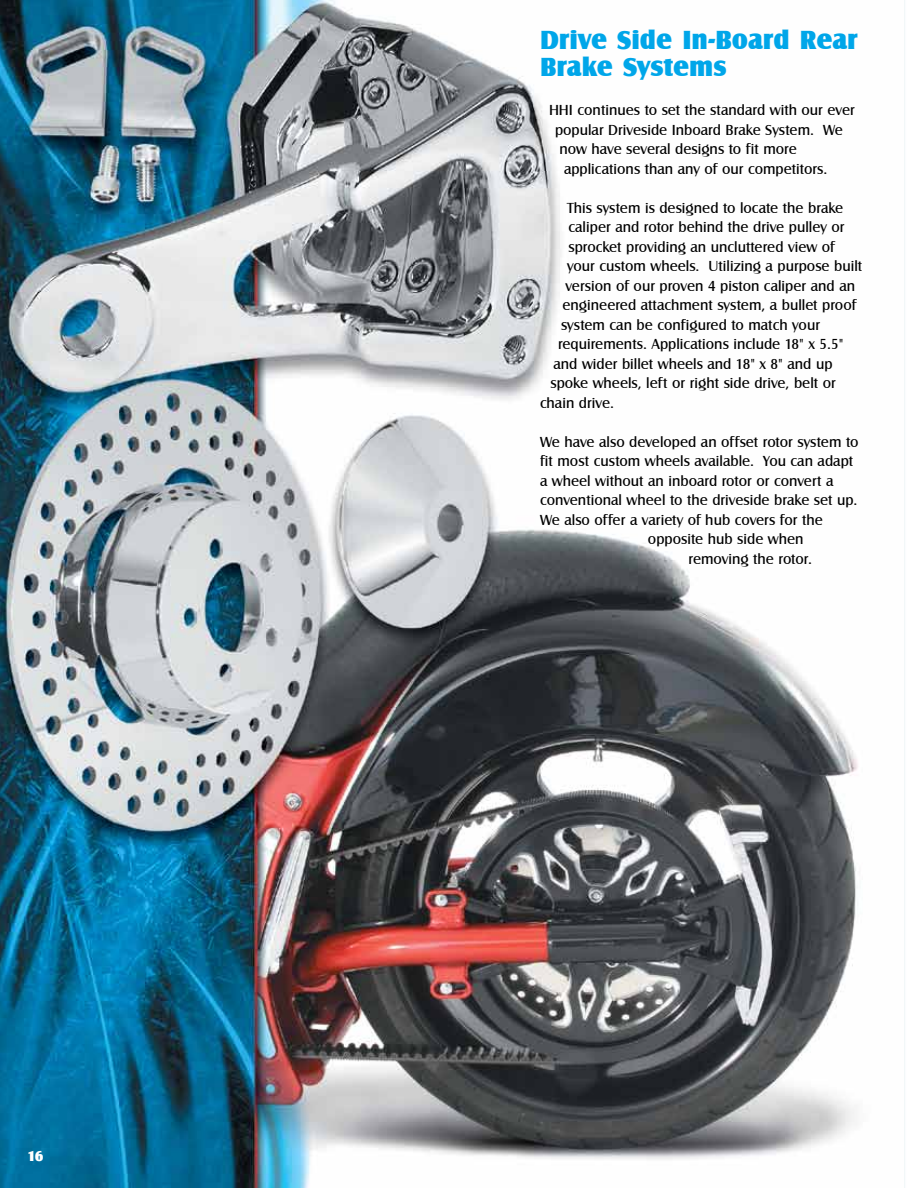
<style>
.page{position:relative;width:918px;height:1188px;background:#fff}
.page>*{position:absolute;margin:0;border:0;box-sizing:border-box;transform-origin:0 0}
.t1{font:27px/27px "Castle T Ultr";color:#00a6e9}
.t2{font:15px "Castle T";color:#000}
.t3{font:15px "Castle T Ultr";color:#fff}
</style>
<div class="page">
<img style="left:0;top:0;width:858px;height:1188px">
<img style="left:904px;top:0;width:1px;height:1188px">
<p class="t3" style="left:27px;top:1147px;width:18px">16</p>
<h1 class="t1" style="left:540px;top:27px;width:319px">Drive Side In-Board Rear<br>Brake Systems</h1>
<p class="t2" style="left:549px;top:102px;width:307px">HHI continues to set the standard with our ever</p>
<p class="t2" style="left:555px;top:122px;width:290px">popular Driveside Inboard Brake System. We</p>
<p class="t2" style="left:560px;top:141px;width:239px">now have several designs to fit more</p>
<p class="t2" style="left:564px;top:161px;width:265px">applications than any of our competitors.</p>
<p class="t2" style="left:567px;top:200px;width:278px">This system is designed to locate the brake</p>
<p class="t2" style="left:568px;top:219px;width:278px">caliper and rotor behind the drive pulley or</p>
<p class="t2" style="left:568px;top:239px;width:268px">sprocket providing an uncluttered view of</p>
<p class="t2" style="left:567px;top:258px;width:297px">your custom wheels. Utilizing a purpose built</p>
<p class="t2" style="left:566px;top:278px;width:291px">version of our proven 4 piston caliper and an</p>
<p class="t2" style="left:562px;top:297px;width:295px">engineered attachment system, a bullet proof</p>
<p class="t2" style="left:561px;top:317px;width:261px">system can be configured to match your</p>
<p class="t2" style="left:558px;top:336px;width:287px">requirements. Applications include 18" x 5.5"</p>
<p class="t2" style="left:554px;top:356px;width:281px">and wider billet wheels and 18" x 8" and up</p>
<p class="t2" style="left:550px;top:375px;width:287px">spoke wheels, left or right side drive, belt or</p>
<p class="t2" style="left:540px;top:395px;width:76px">chain drive.</p>
<p class="t2" style="left:540px;top:434px;width:320px">We have also developed an offset rotor system to</p>
<p class="t2" style="left:540px;top:453px;width:315px">fit most custom wheels available. You can adapt</p>
<p class="t2" style="left:540px;top:473px;width:295px">a wheel without an inboard rotor or convert a</p>
<p class="t2" style="left:540px;top:492px;width:319px">conventional wheel to the driveside brake set up.</p>
<p class="t2" style="left:540px;top:512px;width:284px">We also offer a variety of hub covers for the</p>
<p class="t2" style="left:648px;top:531px;width:157px">opposite hub side when</p>
<p class="t2" style="left:689px;top:551px;width:125px">removing the rotor.</p>
</div>
